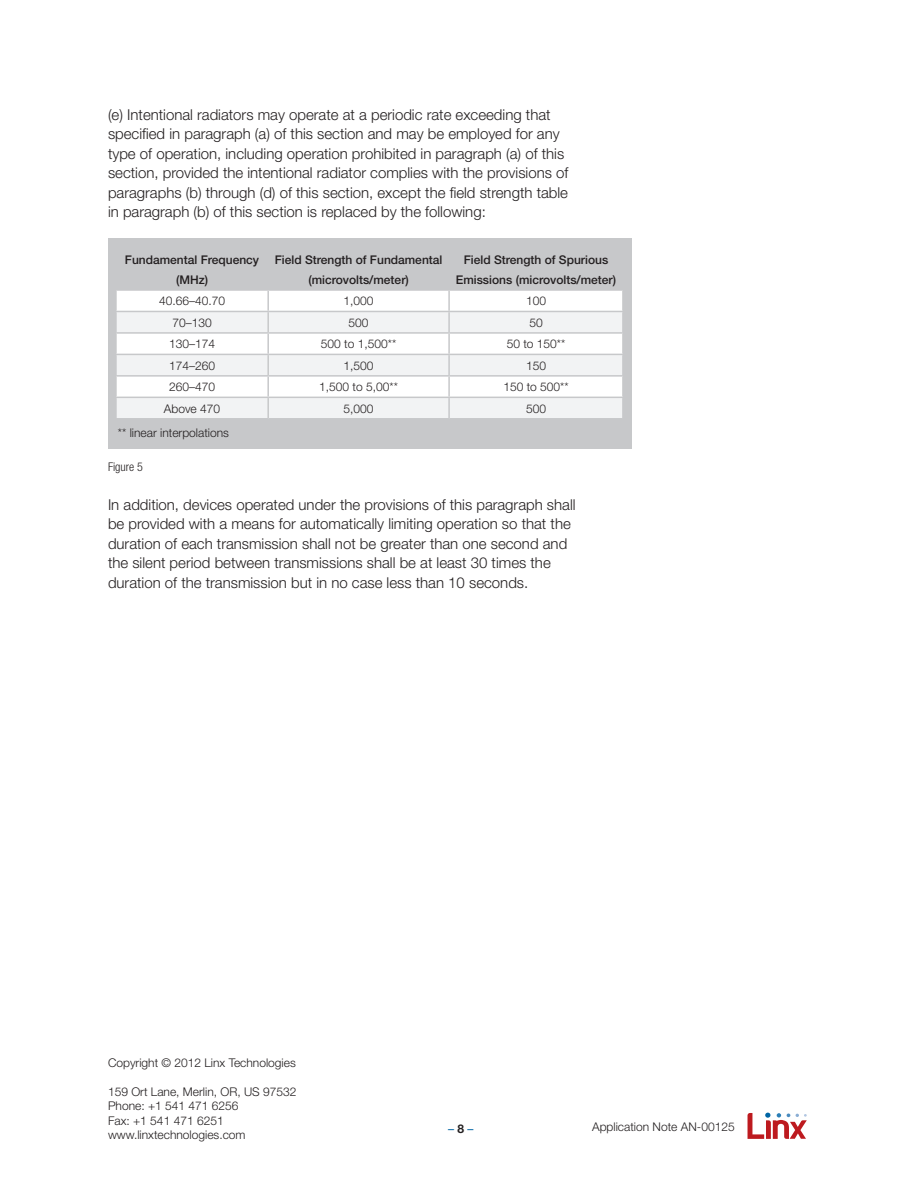
<style>
.page{position:relative;width:918px;height:1188px;background:#fff}
.page>*{position:absolute;margin:0;border:0;box-sizing:border-box;transform-origin:0 0}
.Body{font:300 15px/19.5px "Helvetica Neue";color:#231f20}
.Body-2{font:300 12px "Helvetica Neue";color:#231f20}
.Body-3{font:500 12px/19.5px "Helvetica Neue";color:#231f20;text-align:center}
.Figures{font:300 condensed 12px "Helvetica Neue";color:#231f20}
.t1{font:12px "Helvetica Neue";color:#0065a4}
.s1{font-weight:700;color:#231f20}
</style>
<div class="page">
<div style="left:108px;top:238px;width:524px;height:211px;background:#c7c8ca"></div>
<div style="left:117px;top:291px;width:505px;height:20px;background:#fff"></div>
<svg style="left:117px;top:312px;width:505px;height:106px;background:#f6f7f7"></svg>
<hr style="left:267px;top:291px;width:2px;height:20px;background:#c7c8ca">
<hr style="left:448px;top:291px;width:2px;height:20px;background:#c7c8ca">
<hr style="left:267px;top:312px;width:2px;height:20px;background:#c7c8ca">
<hr style="left:448px;top:312px;width:2px;height:20px;background:#c7c8ca">
<hr style="left:115px;top:332px;width:153px;height:2px;background:#c7c8ca">
<hr style="left:268px;top:332px;width:181px;height:2px;background:#c7c8ca">
<hr style="left:267px;top:334px;width:2px;height:20px;background:#c7c8ca">
<hr style="left:449px;top:332px;width:175px;height:2px;background:#c7c8ca">
<hr style="left:448px;top:334px;width:2px;height:20px;background:#c7c8ca">
<hr style="left:115px;top:354px;width:153px;height:1px;background:#c7c8ca">
<hr style="left:268px;top:354px;width:181px;height:1px;background:#c7c8ca">
<hr style="left:267px;top:355px;width:2px;height:20px;background:#c7c8ca">
<hr style="left:449px;top:354px;width:175px;height:1px;background:#c7c8ca">
<hr style="left:448px;top:355px;width:2px;height:20px;background:#c7c8ca">
<hr style="left:115px;top:375px;width:153px;height:2px;background:#c7c8ca">
<hr style="left:268px;top:375px;width:181px;height:2px;background:#c7c8ca">
<hr style="left:267px;top:377px;width:2px;height:20px;background:#c7c8ca">
<hr style="left:449px;top:375px;width:175px;height:2px;background:#c7c8ca">
<hr style="left:448px;top:377px;width:2px;height:20px;background:#c7c8ca">
<hr style="left:115px;top:397px;width:153px;height:1px;background:#c7c8ca">
<hr style="left:268px;top:397px;width:181px;height:1px;background:#c7c8ca">
<hr style="left:267px;top:398px;width:2px;height:20px;background:#c7c8ca">
<hr style="left:449px;top:397px;width:175px;height:1px;background:#c7c8ca">
<hr style="left:448px;top:398px;width:2px;height:20px;background:#c7c8ca">
<svg style="left:748px;top:1113px;width:59px;height:26px"></svg>
<p class="Body" style="left:108px;top:104px;width:462px">(e) Intentional radiators may operate at a periodic rate exceeding that specified in paragraph (a) of this section and may be employed for any type of operation, including operation prohibited in paragraph (a) of this section, provided the intentional radiator complies with the provisions of</p>
<p class="Body" style="left:108px;top:182px;width:462px">paragraphs (b) through (d) of this section, except the field strength table in paragraph (b) of this section is replaced by the following:</p>
<p class="Body-3" style="left:125px;top:250px;width:136px">Fundamental Frequency (MHz)</p>
<p class="Body-3" style="left:275px;top:250px;width:169px">Field Strength of Fundamental (microvolts/meter)</p>
<p class="Body-3" style="left:456px;top:250px;width:162px">Field Strength of Spurious<br>Emissions (microvolts/meter)</p>
<p class="Body-2" style="left:159px;top:294px;width:68px">40.66–40.70</p>
<p class="Body-2" style="left:344px;top:294px;width:32px">1,000</p>
<p class="Body-2" style="left:526px;top:294px;width:22px">100</p>
<p class="Body-2" style="left:172px;top:315px;width:41px">70–130</p>
<p class="Body-2" style="left:349px;top:315px;width:22px">500</p>
<p class="Body-2" style="left:529px;top:315px;width:15px">50</p>
<p class="Body-2" style="left:169px;top:337px;width:48px">130–174</p>
<p class="Body-2" style="left:321px;top:337px;width:77px">500 to 1,500**</p>
<p class="Body-2" style="left:507px;top:337px;width:60px">50 to 150**</p>
<p class="Body-2" style="left:169px;top:358px;width:48px">174–260</p>
<p class="Body-2" style="left:344px;top:358px;width:32px">1,500</p>
<p class="Body-2" style="left:526px;top:358px;width:22px">150</p>
<p class="Body-2" style="left:169px;top:380px;width:48px">260–470</p>
<p class="Body-2" style="left:319px;top:380px;width:80px">1,500 to 5,00**</p>
<p class="Body-2" style="left:503px;top:380px;width:67px">150 to 500**</p>
<p class="Body-2" style="left:164px;top:401px;width:58px">Above 470</p>
<p class="Body-2" style="left:344px;top:401px;width:32px">5,000</p>
<p class="Body-2" style="left:526px;top:401px;width:22px">500</p>
<p class="Body-2" style="left:118px;top:425px;width:113px">** linear interpolations</p>
<p class="Figures" style="left:108px;top:460px;width:37px">Figure 5</p>
<p class="Body" style="left:108px;top:494px;width:469px">In addition, devices operated under the provisions of this paragraph shall be provided with a means for automatically limiting operation so that the duration of each transmission shall not be greater than one second and the silent period between transmissions shall be at least 30 times the duration of the transmission but in no case less than 10 seconds.</p>
<p class="Body-2" style="left:108px;top:1055px;width:189px">Copyright © 2012 Linx Technologies</p>
<p class="Body-2" style="left:108px;top:1084px;width:190px">159 Ort Lane, Merlin, OR, US 97532</p>
<p class="Body-2" style="left:108px;top:1099px;width:132px">Phone: +1 541 471 6256</p>
<p class="Body-2" style="left:108px;top:1113px;width:117px">Fax: +1 541 471 6251</p>
<p class="Body-2" style="left:108px;top:1127px;width:139px">www.linxtechnologies.com</p>
<p class="t1" style="left:448px;top:1122px;width:27px">–<span class="s1">8</span>–</p>
<p class="Body-2" style="left:592px;top:1119px;width:144px">Application Note AN-00125</p>
</div>
